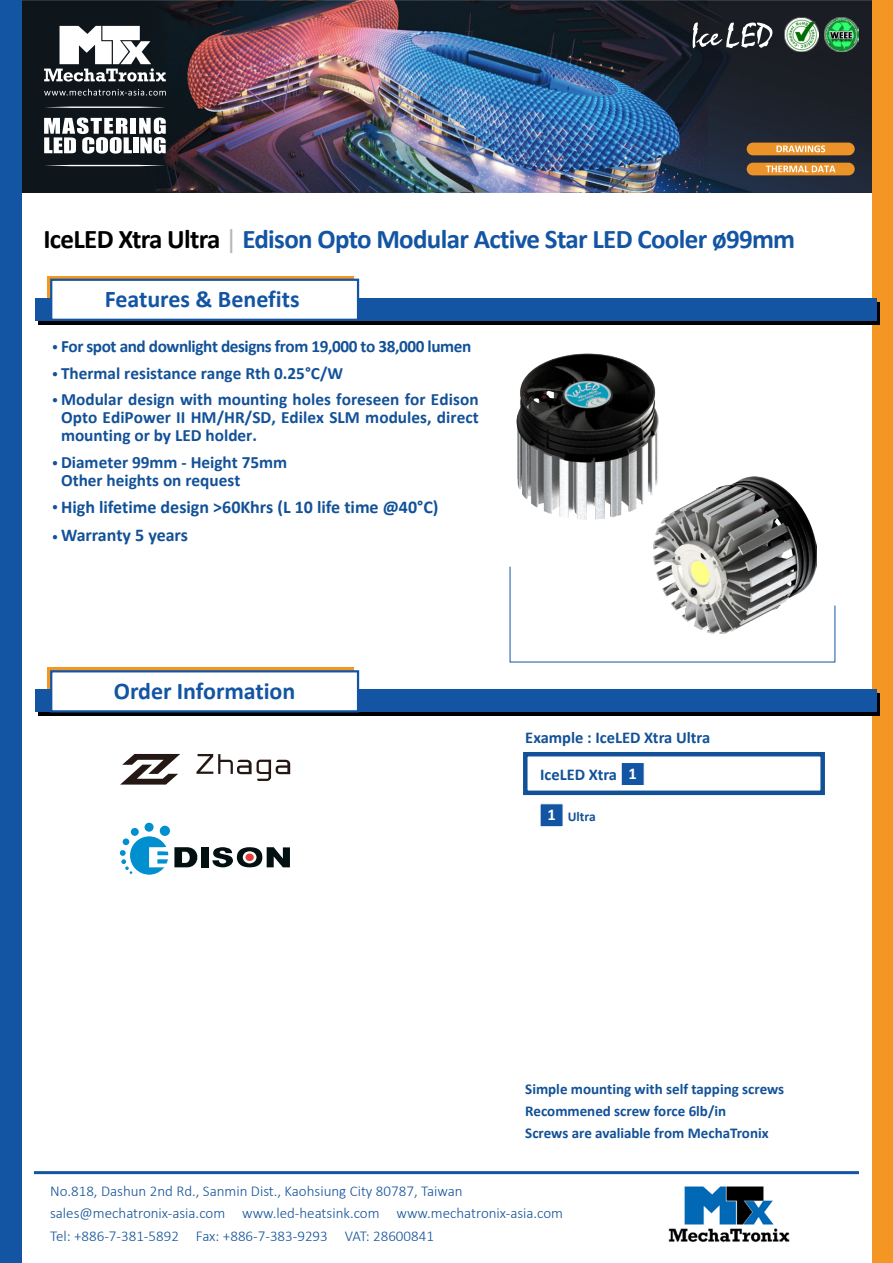
<style>
.page{position:relative;width:893px;height:1263px;background:#fff}
.page>*{position:absolute;margin:0;border:0;box-sizing:border-box;transform-origin:0 0}
.t1{font:700 27px "Calibri";letter-spacing:-.025em;color:#1355a3}
.t2{font:700 24px "Calibri";color:#1355a3}
.t3{font:700 18px "Calibri";color:#125198}
.t4{font:700 17.25px/18px "Calibri";color:#125198;text-align:justify}
.t5{font:700 17.25px "Calibri";letter-spacing:-.025em;color:#125198}
.t6{font:700 16.5px "Calibri";color:#125198}
.t7{font:700 16.5px "Calibri";color:#fff}
.t8{font:300 15px/22.5px "Calibri";color:#125198}
.t9{font:700 15px "Calibri";color:#125198}
.t10{font:700 13.5px "Calibri";color:#125198}
.t11{font:700 12px "Calibri";color:#125198}
.s1{color:#000}
.s2{font-weight:400;color:#b5b6b6}
</style>
<div class="page">
<img style="left:21px;top:0;width:851px;height:192px">
<img style="left:784px;top:17px;width:35px;height:34px">
<img style="left:825px;top:17px;width:34px;height:34px">
<svg style="left:44px;top:26px;width:122px;height:56px"></svg>
<svg style="left:44px;top:89px;width:122px;height:7px"></svg>
<svg style="left:44px;top:107px;width:122px;height:1px"></svg>
<svg style="left:44px;top:165px;width:122px;height:1px"></svg>
<div style="left:131px;top:118px;width:5px;height:16px;background:#fff"></div>
<svg style="left:44px;top:118px;width:88px;height:36px"></svg>
<div style="left:133px;top:137px;width:5px;height:16px;background:#fff"></div>
<svg style="left:139px;top:118px;width:27px;height:36px"></svg>
<div style="left:872px;top:0;width:21px;height:1263px;background:#f49624"></div>
<div style="left:0;top:0;width:21px;height:1263px;background:#1355a3"></div>
<hr style="left:34px;top:1171px;width:825px;height:3px;background:#1355a3">
<img style="left:668px;top:1186px;width:122px;height:57px">
<div style="left:747px;top:143px;width:108px;height:12px;background:#eb9229;border-radius:6px"></div>
<svg style="left:776px;top:145px;width:49px;height:7px"></svg>
<div style="left:747px;top:163px;width:108px;height:12px;background:#eb9229;border-radius:6px"></div>
<svg style="left:766px;top:166px;width:69px;height:6px"></svg>
<svg style="left:692px;top:20px;width:81px;height:30px"></svg>
<svg style="left:47px;top:276px;width:307px;height:22px"></svg>
<svg style="left:38px;top:302px;width:842px;height:22px;background:#030e1b"></svg>
<div style="left:35px;top:298px;width:842px;height:22px;background:#1355a3"></div>
<div style="left:50px;top:279px;width:309px;height:42px;background:#fff;border:2px solid #1355a3"></div>
<div style="left:523px;top:752px;width:302px;height:43px;border:4px solid #125198"></div>
<div style="left:621px;top:762px;width:23px;height:24px;background:#1355a3;border:1px solid #fff"></div>
<div style="left:540px;top:803px;width:23px;height:24px;background:#1355a3;border:1px solid #fff"></div>
<img style="left:653px;top:477px;width:164px;height:89px">
<div style="left:47px;top:668px;width:307px;height:40px;background:#f49624"></div>
<div style="left:38px;top:693px;width:842px;height:23px;background:#000"></div>
<div style="left:35px;top:689px;width:842px;height:23px;background:#1355a3"></div>
<div style="left:50px;top:670px;width:309px;height:42px;background:#fff;border:2px solid #1355a3"></div>
<svg style="left:509px;top:566px;width:327px;height:97px"></svg>
<svg style="left:121px;top:754px;width:59px;height:30px"></svg>
<svg style="left:196px;top:754px;width:94px;height:27px"></svg>
<div style="left:130px;top:836px;width:38px;height:39px;background:#0090cf;border-radius:50%"></div>
<div style="left:160px;top:826px;width:10px;height:10px;background:#0090cf;border-radius:50%"></div>
<div style="left:145px;top:823px;width:9px;height:9px;background:#0090cf;border-radius:50%"></div>
<div style="left:131px;top:828px;width:8px;height:8px;background:#0090cf;border-radius:50%"></div>
<div style="left:123px;top:838px;width:6px;height:7px;background:#0090cf;border-radius:50%"></div>
<svg style="left:120px;top:850px;width:12px;height:24px"></svg>
<svg style="left:149px;top:847px;width:49px;height:20px"></svg>
<div style="left:201px;top:847px;width:7px;height:20px;background:#031012"></div>
<svg style="left:212px;top:847px;width:78px;height:20px"></svg>
<img style="left:517px;top:353px;width:141px;height:166px">
<p class="t1" style="left:43px;top:220px;width:753px"><span class="s1">IceLED Xtra Ultra</span> <span class="s2">|</span> Edison Opto Modular Active Star LED Cooler ø99mm</p>
<p class="t2" style="left:105px;top:282px;width:196px">Features &amp; Benefits</p>
<p class="t5" style="left:61px;top:334px;width:412px">For spot and downlight designs from 19,000 to 38,000 lumen</p>
<p class="t4" style="left:61px;top:364px;width:284px">Thermal resistance range Rth 0.25°C/W</p>
<p class="t4" style="left:61px;top:390px;width:419px">Modular design with mounting holes foreseen for Edison Opto EdiPower II HM/HR/SD, Edilex SLM modules, direct mounting or by LED holder.</p>
<p class="t4" style="left:61px;top:453px;width:228px">Diameter 99mm - Height 75mm</p>
<p class="t4" style="left:61px;top:471px;width:181px">Other heights on request</p>
<p class="t3" style="left:61px;top:494px;width:379px">High lifetime design &gt;60Khrs (L 10 life time @40°C)</p>
<p class="t3" style="left:61px;top:523px;width:128px">Warranty 5 years</p>
<p class="t11" style="left:52px;top:339px;width:7px">•</p>
<p class="t11" style="left:52px;top:365px;width:7px">•</p>
<p class="t11" style="left:52px;top:392px;width:7px">•</p>
<p class="t11" style="left:52px;top:455px;width:7px">•</p>
<p class="t11" style="left:52px;top:499px;width:7px">•</p>
<p class="t11" style="left:52px;top:528px;width:7px">•</p>
<p class="t2" style="left:114px;top:674px;width:183px">Order Information</p>
<p class="t6" style="left:525px;top:726px;width:186px">Example : IceLED Xtra Ultra</p>
<p class="t6" style="left:540px;top:763px;width:78px">IceLED Xtra</p>
<p class="t7" style="left:629px;top:762px;width:10px">1</p>
<p class="t7" style="left:547px;top:803px;width:10px">1</p>
<p class="t10" style="left:568px;top:806px;width:29px">Ultra</p>
<p class="t9" style="left:525px;top:1078px;width:260px">Simple mounting with self tapping screws</p>
<p class="t9" style="left:525px;top:1100px;width:202px">Recommened screw force 6lb/in</p>
<p class="t9" style="left:525px;top:1123px;width:245px">Screws are avaliable from MechaTronix</p>
<p class="t8" style="left:50px;top:1179px;width:515px">No.818, Dashun 2nd Rd., Sanmin Dist., Kaohsiung City 80787, Taiwan sales@mechatronix-asia.com www.led-heatsink.com www.mechatronix-asia.com<br>Tel: +886-7-381-5892 Fax: +886-7-383-9293 VAT: 28600841</p>
</div>
